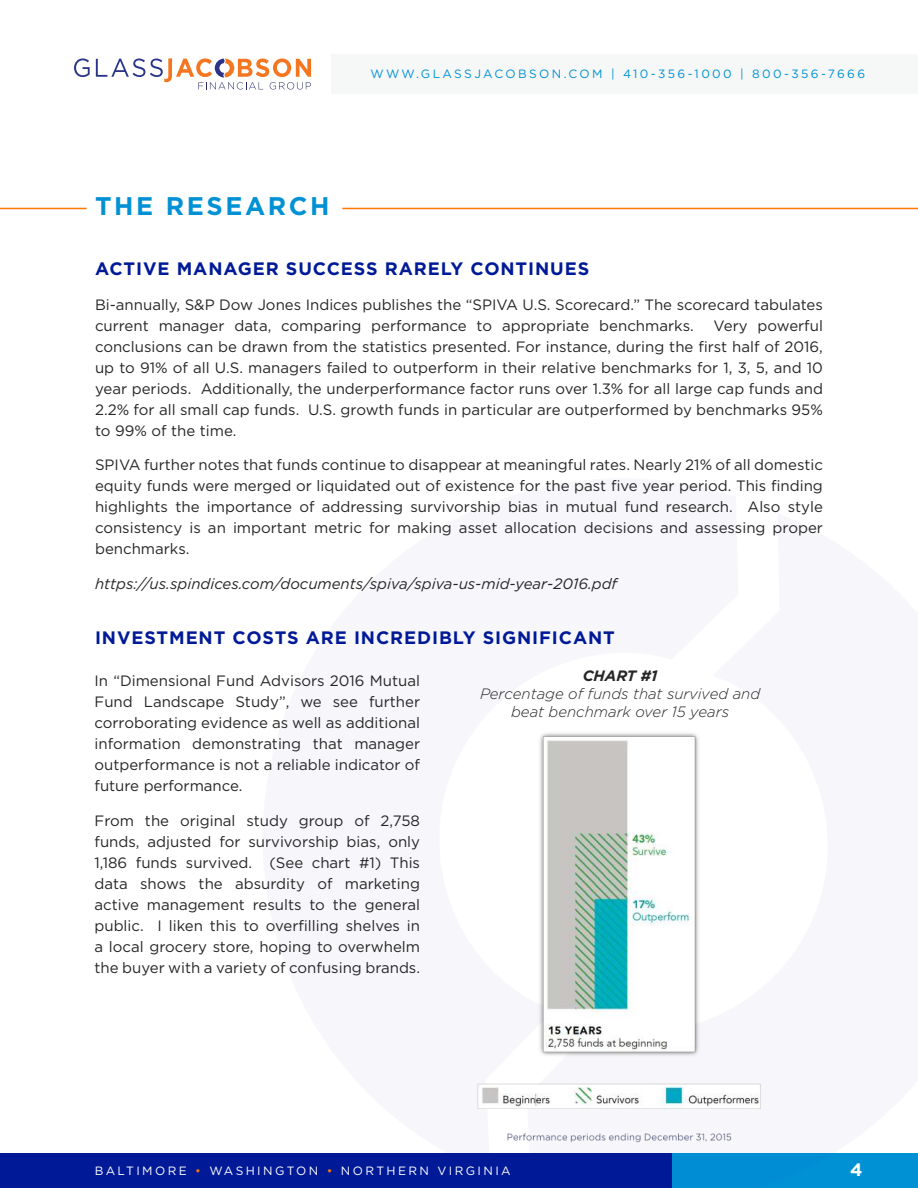
<style>
.page{position:relative;width:918px;height:1188px;background:#fff}
.page>*{position:absolute;margin:0;border:0;box-sizing:border-box;transform-origin:0 0}
.t1{font:700 25.5px "Gotham";letter-spacing:.1em;color:#0091d5}
.t2{font:700 18px "Gotham";letter-spacing:.05em;color:#001a97}
.t3{font:700 18px "Gotham";color:#fff}
.t4{font:15px/21px "Gotham";color:#262626;text-align:justify}
.t5{font:italic 15px "Gotham";color:#262626}
.t6{font:italic 300 15px/18px "Gotham";color:#262626;text-align:center}
.t7{font:italic 700 15px "Gotham";color:#262626}
.t8{font:12px "Gotham";letter-spacing:.2em;color:#fff}
.t9{font:12px "Gotham";letter-spacing:.2em;color:#0091d5}
.s1{color:#ff7600}
</style>
<div class="page">
<svg style="left:74px;top:58px;width:16px;height:19px"></svg>
<svg style="left:96px;top:58px;width:215px;height:32px"></svg>
<div style="left:332px;top:54px;width:586px;height:40px;background:#f6f7f7"></div>
<div style="left:672px;top:1153px;width:246px;height:35px;background:#008dd3"></div>
<hr style="left:342px;top:208px;width:576px;height:1px;background:#ff7600">
<hr style="left:0;top:208px;width:87px;height:1px;background:#ff7600">
<div style="left:0;top:1153px;width:672px;height:35px;background:#001a97"></div>
<img style="left:477px;top:733px;width:284px;height:410px">
<p class="t9" style="left:370px;top:68px;width:496px">WWW.GLASSJACOBSON.COM | 410-356-1000 | 800-356-7666</p>
<h1 class="t1" style="left:95px;top:194px;width:236px">THE RESEARCH</h1>
<p class="t2" style="left:95px;top:261px;width:496px">ACTIVE MANAGER SUCCESS RARELY CONTINUES</p>
<p class="t4" style="left:95px;top:295px;width:729px">Bi-annually, S&amp;P Dow Jones Indices publishes the “SPIVA U.S. Scorecard.” The scorecard tabulates current manager data, comparing performance to appropriate benchmarks.</p>
<p class="t4" style="left:95px;top:316px;width:729px;text-indent:619px">Very powerful conclusions can be drawn from the statistics presented. For instance, during the first half of 2016, up to 91% of all U.S. managers failed to outperform in their relative benchmarks for 1, 3, 5, and 10 year periods. Additionally, the underperformance factor runs over 1.3% for all large cap funds and 2.2% for all small cap funds. U.S. growth funds in particular are outperformed by benchmarks 95% to 99% of the time.</p>
<p class="t4" style="left:95px;top:455px;width:729px">SPIVA further notes that funds continue to disappear at meaningful rates. Nearly 21% of all domestic equity funds were merged or liquidated out of existence for the past five year period. This finding highlights the importance of addressing survivorship bias in mutual fund research. Also style consistency is an important metric for making asset allocation decisions and assessing proper benchmarks.</p>
<p class="t5" style="left:95px;top:577px;width:524px">https://us.spindices.com/documents/spiva/spiva-us-mid-year-2016.pdf</p>
<p class="t2" style="left:95px;top:630px;width:521px">INVESTMENT COSTS ARE INCREDIBLY SIGNIFICANT</p>
<p class="t7" style="left:583px;top:669px;width:76px">CHART #1</p>
<p class="t6" style="left:480px;top:685px;width:282px">Percentage of funds that survived and beat benchmark over 15 years</p>
<p class="t4" style="left:95px;top:671px;width:327px">In “Dimensional Fund Advisors 2016 Mutual Fund Landscape Study”, we see further corroborating evidence as well as additional information demonstrating that manager outperformance is not a reliable indicator of future performance.</p>
<p class="t4" style="left:95px;top:811px;width:327px">From the original study group of 2,758 funds, adjusted for survivorship bias, only 1,186 funds survived. (See chart #1) This data shows the absurdity of marketing active management results to the general public. I liken this to overfilling shelves in a local grocery store, hoping to overwhelm the buyer with a variety of confusing brands.</p>
<p class="t8" style="left:95px;top:1165px;width:418px">BALTIMORE <span class="s1">•</span> WASHINGTON <span class="s1">•</span> NORTHERN VIRGINIA</p>
<p class="t8" style="left:117px;top:1165px;width:418px">BALTIMORE <span class="s1">•</span> WASHINGTON <span class="s1">•</span> NORTHERN VIRGINIA</p>
<p class="t3" style="left:850px;top:1162px;width:14px">4</p>
</div>
